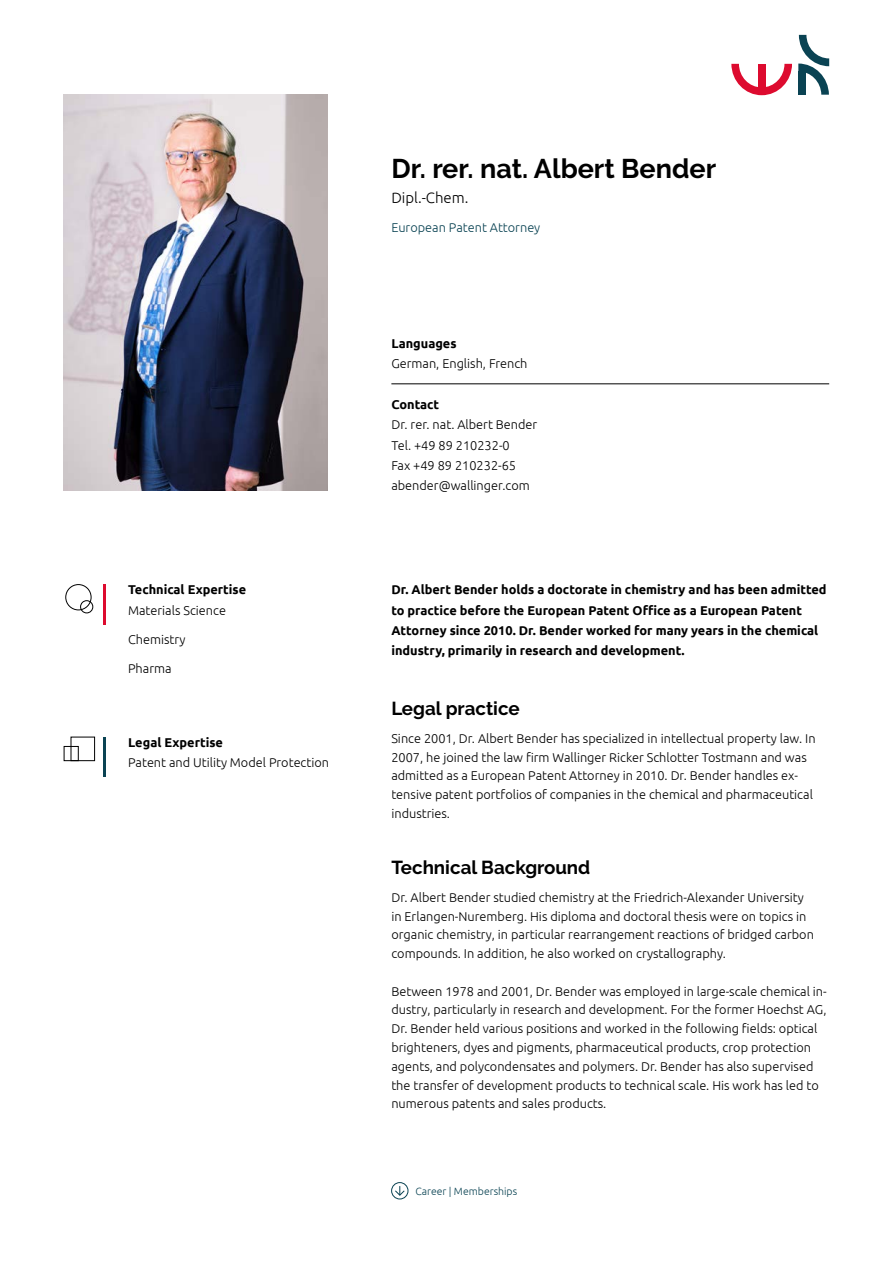
<style>
.page{position:relative;width:893px;height:1263px;background:#fff}
.page>*{position:absolute;margin:0;border:0;box-sizing:border-box;transform-origin:0 0}
.t1{font:700 27px "Raleway";color:#000}
.t2{font:700 18.75px "Raleway";color:#000}
.t3{font:300 15px "Ubuntu";color:#000}
.t4{font:300 12.75px/18.8px "Ubuntu";color:#000}
.t5{font:700 12.75px/20.2px "Ubuntu";color:#000}
.t6{font:300 12.75px "Ubuntu";color:#0a4353}
.t7{font:300 10.5px "Ubuntu";color:#0a4353}
</style>
<div class="page">
<hr style="left:391px;top:383px;width:438px;height:1px;background:#000">
<svg style="left:731px;top:64px;width:61px;height:31px"></svg>
<div style="left:758px;top:64px;width:8px;height:31px;background:#dd0b2f"></div>
<svg style="left:798px;top:35px;width:31px;height:60px"></svg>
<div style="left:65px;top:584px;width:26px;height:26px;border:1px solid #000;border-radius:50%"></div>
<div style="left:80px;top:600px;width:13px;height:13px;border:1px solid #000;border-radius:50%"></div>
<hr style="left:103px;top:584px;width:3px;height:41px;background:#dd0b2f">
<div style="left:391px;top:1182px;width:17px;height:17px;border:1px solid #0a4353;border-radius:50%"></div>
<svg style="left:395px;top:1186px;width:10px;height:10px"></svg>
<img style="left:64px;top:95px;width:263px;height:395px">
<div style="left:71px;top:737px;width:24px;height:24px;border:1px solid #000"></div>
<div style="left:64px;top:746px;width:15px;height:15px;border:1px solid #000"></div>
<hr style="left:103px;top:737px;width:3px;height:39px;background:#0a4353">
<p class="t5" style="left:128px;top:579px;width:120px">Technical Expertise</p>
<p class="t4" style="left:128px;top:600px;width:99px">Materials Science</p>
<p class="t4" style="left:128px;top:629px;width:59px">Chemistry</p>
<p class="t4" style="left:128px;top:659px;width:45px">Pharma</p>
<p class="t5" style="left:128px;top:732px;width:96px">Legal Expertise</p>
<p class="t4" style="left:128px;top:753px;width:203px">Patent and Utility Model Protection</p>
<h1 class="t1" style="left:391px;top:153px;width:326px">Dr. rer. nat. Albert Bender</h1>
<p class="t3" style="left:391px;top:188px;width:79px">Dipl.-Chem.</p>
<p class="t6" style="left:391px;top:219px;width:150px">European Patent Attorney</p>
<p class="t5" style="left:391px;top:333px;width:67px">Languages</p>
<p class="t4" style="left:391px;top:354px;width:138px">German, English, French</p>
<p class="t5" style="left:391px;top:394px;width:49px">Contact</p>
<p class="t4" style="left:391px;top:414px;width:147px;line-height:20.2px">Dr. rer. nat. Albert Bender<br>Tel. +49 89 210232-0<br>Fax +49 89 210232-65 abender@wallinger.com</p>
<p class="t5" style="left:391px;top:579px;width:437px">Dr. Albert Bender holds a doctorate in chemistry and has been admitted to practice before the European Patent Office as a European Patent Attorney since 2010. Dr. Bender worked for many years in the chemical industry, primarily in research and development.</p>
<h2 class="t2" style="left:391px;top:698px;width:130px">Legal practice</h2>
<p class="t4" style="left:391px;top:729px;width:426px">Since 2001, Dr. Albert Bender has specialized in intellectual property law. In 2007, he joined the law firm Wallinger Ricker Schlotter Tostmann and was admitted as a European Patent Attorney in 2010. Dr. Bender handles ex&shy;tensive patent portfolios of companies in the chemical and pharmaceutical industries.</p>
<h2 class="t2" style="left:391px;top:857px;width:200px">Technical Background</h2>
<p class="t4" style="left:391px;top:888px;width:424px">Dr. Albert Bender studied chemistry at the Friedrich-Alexander University in Erlangen-Nuremberg. His diploma and doctoral thesis were on topics in organic chemistry, in particular rearrangement reactions of bridged carbon compounds. In addition, he also worked on crystallography.</p>
<p class="t4" style="left:391px;top:981px;width:437px">Between 1978 and 2001, Dr. Bender was employed in large-scale chemical in&shy;dustry, particularly in research and development. For the former Hoechst AG, Dr. Bender held various positions and worked in the following fields: optical brighteners, dyes and pigments, pharmaceutical products, crop protection agents, and polycondensates and polymers. Dr. Bender has also supervised the transfer of development products to technical scale. His work has led to numerous patents and sales products.</p>
<p class="t7" style="left:415px;top:1185px;width:103px">Career | Memberships</p>
</div>
